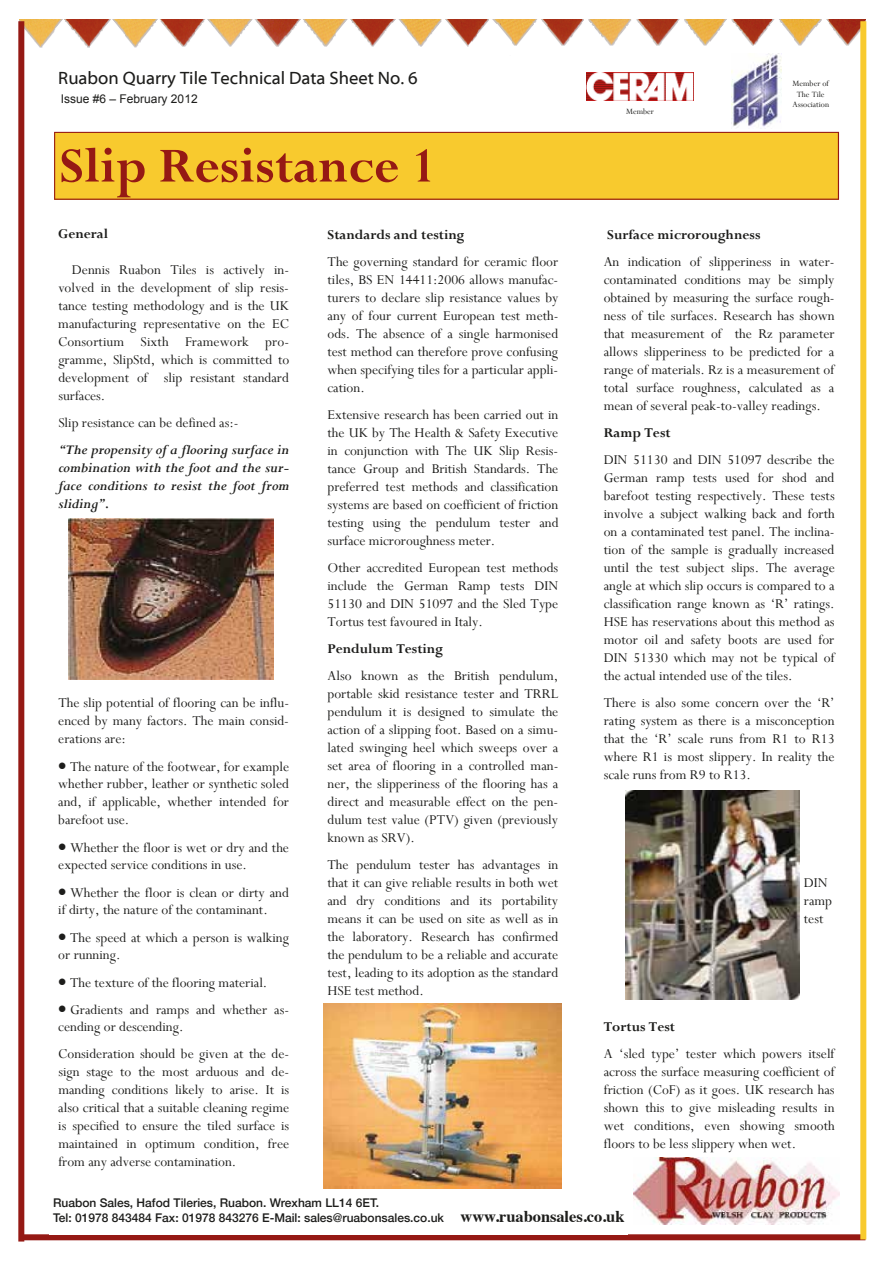
<style>
.page{position:relative;width:893px;height:1263px;background:#fff}
.page>*{position:absolute;margin:0;border:0;box-sizing:border-box;transform-origin:0 0}
.t1{font:700 54px "Perpetua";color:#951914}
.t2{font:18px "Myriad Web Pro";color:#1d1d1b}
.t3{font:15px/18px "Perpetua";color:#1d1d1b;text-align:justify}
.t4{font:italic 700 15px/18px "Perpetua";color:#1d1d1b;text-align:justify}
.t5{font:700 15px "Perpetua";color:#1d1d1b}
.t6{font:700 15px "Times New Roman";color:#1d1d1b}
.t7{font:12px/13.8px "Arial";color:#1d1d1b}
.t8{font:500 12px "Helvetica Neue";color:#1d1d1b}
.t9{font:9px/10.4px "Perpetua";color:#1d1d1b;text-align:center}
.s1{font-family:"Times";font-weight:700;font-size:16.5px}
</style>
<div class="page">
<div style="left:21px;top:1234px;width:844px;height:6px;background:#951914"></div>
<img style="left:19px;top:20px;width:846px;height:34px">
<img style="left:634px;top:1158px;width:205px;height:67px">
<div style="left:54px;top:132px;width:785px;height:68px;background:#f8ca2e"></div>
<img style="left:587px;top:72px;width:106px;height:28px">
<div style="left:18px;top:21px;width:6px;height:1221px;background:#951914"></div>
<div style="left:860px;top:21px;width:6px;height:1218px;background:#f8ca2e"></div>
<svg style="left:54px;top:1234px;width:401px;height:1px"></svg>
<img style="left:68px;top:519px;width:205px;height:160px">
<img style="left:323px;top:1004px;width:238px;height:184px">
<img style="left:625px;top:791px;width:175px;height:208px">
<img style="left:731px;top:54px;width:51px;height:74px">
<p class="t2" style="left:58px;top:68px;width:361px">Ruabon Quarry Tile Technical Data Sheet No. 6</p>
<p class="t7" style="left:61px;top:92px;width:138px">Issue #6 – February 2012</p>
<h1 class="t1" style="left:59px;top:132px;width:378px">Slip Resistance 1</h1>
<p class="t5" style="left:58px;top:224px;width:51px">General</p>
<p class="t3" style="left:58px;top:260px;width:233px;text-indent:14px">Dennis Ruabon Tiles is actively in&shy;volved in the development of slip resis&shy;tance testing methodology and is the UK manufacturing representative on the EC Consortium Sixth Framework pro&shy;gramme, SlipStd, which is committed to development of slip resistant standard surfaces.</p>
<p class="t3" style="left:58px;top:413px;width:182px">Slip resistance can be defined as:-</p>
<p class="t4" style="left:58px;top:440px;width:232px">“The propensity of a flooring surface in combination with the foot and the sur&shy;face conditions to resist the foot from sliding”.</p>
<p class="t5" style="left:328px;top:225px;width:138px">Standards and testing</p>
<p class="t3" style="left:327px;top:252px;width:232px">The governing standard for ceramic floor tiles, BS EN 14411:2006 allows manufac&shy;turers to declare slip resistance values by any of four current European test meth&shy;ods. The absence of a single harmonised test method can therefore prove confusing when specifying tiles for a particular appli&shy;cation.</p>
<p class="t3" style="left:327px;top:405px;width:233px">Extensive research has been carried out in the UK by The Health &amp; Safety Executive in conjunction with The UK Slip Resis&shy;tance Group and British Standards. The preferred test methods and classification systems are based on coefficient of friction testing using the pendulum tester and surface microroughness meter.</p>
<p class="t3" style="left:327px;top:558px;width:232px">Other accredited European test methods include the German Ramp tests DIN 51130 and DIN 51097 and the Sled Type Tortus test favoured in Italy.</p>
<p class="t5" style="left:327px;top:639px;width:117px">Pendulum Testing</p>
<p class="t3" style="left:327px;top:666px;width:232px">Also known as the British pendulum, portable skid resistance tester and TRRL pendulum it is designed to simulate the action of a slipping foot. Based on a simu&shy;lated swinging heel which sweeps over a set area of flooring in a controlled man&shy;ner, the slipperiness of the flooring has a direct and measurable effect on the pen&shy;dulum test value (PTV) given (previously known as SRV).</p>
<p class="t3" style="left:327px;top:855px;width:232px">The pendulum tester has advantages in that it can give reliable results in both wet and dry conditions and its portability means it can be used on site as well as in the laboratory. Research has confirmed the pendulum to be a reliable and accurate test, leading to its adoption as the standard HSE test method.</p>
<p class="t3" style="left:58px;top:693px;width:232px">The slip potential of flooring can be influ&shy;enced by many factors. The main consid&shy;erations are:</p>
<p class="t3" style="left:58px;top:757px;width:232px;text-indent:12px">The nature of the footwear, for example whether rubber, leather or synthetic soled and, if applicable, whether intended for barefoot use.</p>
<p class="t3" style="left:58px;top:839px;width:232px;line-height:17px;text-indent:12px">Whether the floor is wet or dry and the expected service conditions in use.</p>
<p class="t3" style="left:58px;top:884px;width:232px;line-height:17px;text-indent:12px">Whether the floor is clean or dirty and if dirty, the nature of the contaminant.</p>
<p class="t3" style="left:58px;top:929px;width:232px;line-height:17px;text-indent:12px">The speed at which a person is walking or running.</p>
<p class="t3" style="left:70px;top:969px;width:221px;line-height:27px">The texture of the flooring material.<br>Gradients and ramps and whether as-</p>
<p class="t3" style="left:58px;top:1012px;width:232px;line-height:27px">cending or descending.<br>Consideration should be given at the de-</p>
<p class="t3" style="left:58px;top:1062px;width:232px">sign stage to the most arduous and de&shy;manding conditions likely to arise. It is also critical that a suitable cleaning regime is specified to ensure the tiled surface is maintained in optimum condition, free from any adverse contamination.</p>
<p class="t9" style="left:626px;top:106px;width:29px">Member</p>
<p class="t9" style="left:792px;top:78px;width:38px">Member of<br>The Tile<br>Association</p>
<p class="t5" style="left:607px;top:225px;width:155px">Surface microroughness</p>
<p class="t3" style="left:604px;top:252px;width:232px">An indication of slipperiness in water&shy;contaminated conditions may be simply obtained by measuring the surface rough&shy;ness of tile surfaces. Research has shown that measurement of the Rz parameter allows slipperiness to be predicted for a range of materials. Rz is a measurement of total surface roughness, calculated as a mean of several peak-to-valley readings.</p>
<p class="t5" style="left:604px;top:423px;width:68px">Ramp Test</p>
<p class="t3" style="left:604px;top:450px;width:233px">DIN 51130 and DIN 51097 describe the German ramp tests used for shod and barefoot testing respectively. These tests involve a subject walking back and forth on a contaminated test panel. The inclina&shy;tion of the sample is gradually increased until the test subject slips. The average angle at which slip occurs is compared to a classification range known as ‘R’ ratings.<br>HSE has reservations about this method as motor oil and safety boots are used for DIN 51330 which may not be typical of the actual intended use of the tiles.</p>
<p class="t3" style="left:604px;top:693px;width:232px">There is also some concern over the ‘R’ rating system as there is a misconception that the ‘R’ scale runs from R1 to R13 where R1 is most slippery. In reality the scale runs from R9 to R13.</p>
<p class="t3" style="left:804px;top:873px;width:30px;text-align:left">DIN ramp test</p>
<p class="t5" style="left:604px;top:1017px;width:73px">Tortus Test</p>
<p class="t3" style="left:604px;top:1044px;width:232px">A ‘sled type’ tester which powers itself across the surface measuring coefficient of friction (CoF) as it goes. UK research has shown this to give misleading results in wet conditions, even showing smooth floors to be less slippery when wet.</p>
<p class="t7" style="left:58px;top:1196px;width:387px">Dennis Ruabon Sales, Hafod Tileries, Ruabon. Wrexham LL14 6ET. Tel:<br>01978 843484 Fax: 01978 843276 E-Mail: sales@dennisruabon.co.uk</p>
<p class="t8" style="left:53px;top:1194px;width:328px">Ruabon Sales, Hafod Tileries, Ruabon. Wrexham LL14 6ET.</p>
<p class="t8" style="left:52px;top:1208px;width:573px">Tel: 01978 843484 Fax: 01978 843276 E-Mail: sales@ruabonsales.co.uk <span class="s1">www.ruabonsales.co.uk</span></p>
<p class="t6" style="left:461px;top:1206px;width:165px">www.dennisruabon.co.uk</p>
</div>
